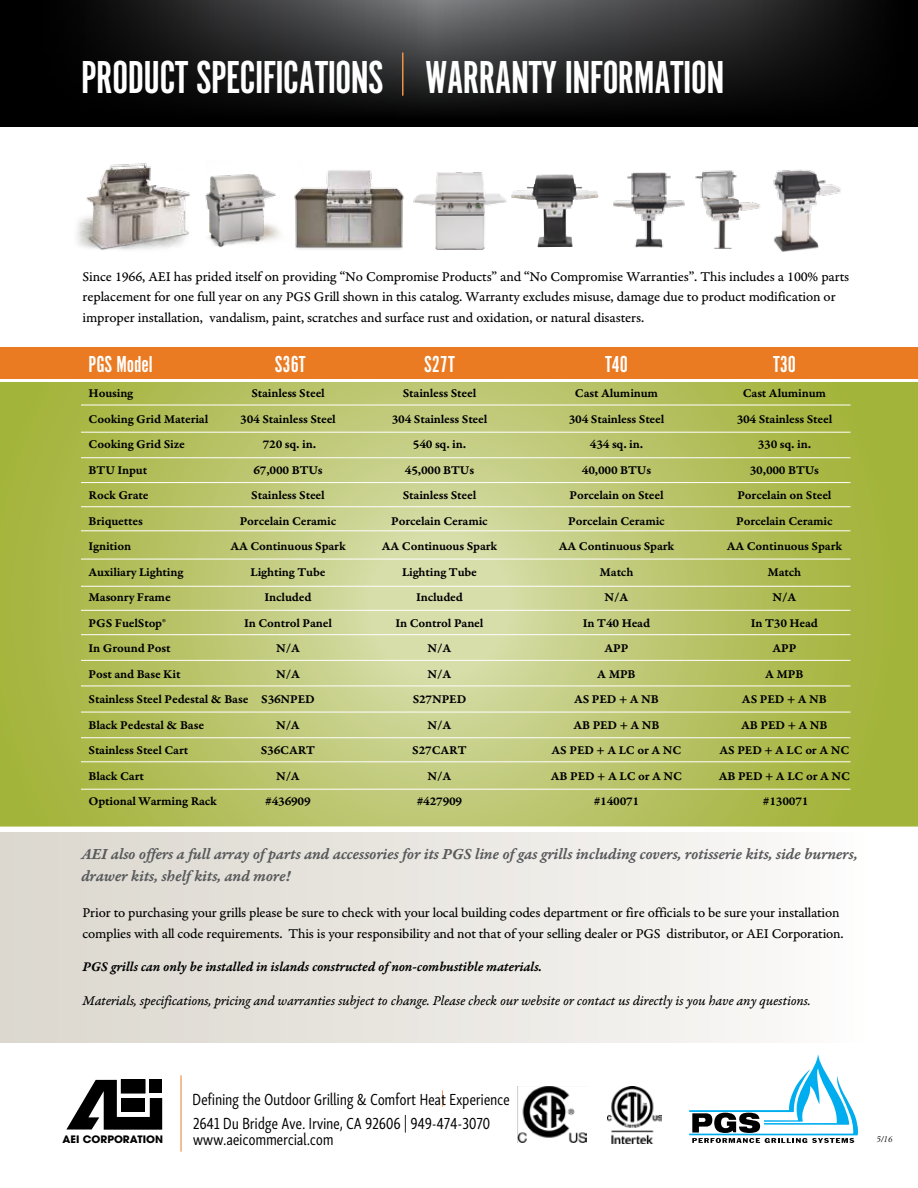
<style>
.page{position:relative;width:918px;height:1188px;background:#fff}
.page>*{position:absolute;margin:0;border:0;box-sizing:border-box;transform-origin:0 0}
.t1{font:48px "Alternate Got No 1 D";letter-spacing:-.015em;color:#fff}
.t2{font:24px "Alternate Got No 1 D";letter-spacing:-.005em;color:#fff}
.t3{font:16.5px/22.5px "Garamond Premr Pro Smbd It Capt";letter-spacing:-.015em;color:#58595b}
.t4{font:16.5px/16.5px "Skolar Sans Cp";letter-spacing:-.02em;color:#000}
.t5{font:14.25px/20.2px "Garamond Premr Pro Capt";letter-spacing:-.01em;color:#000}
.t6{font:14.25px "Garamond Premr Pro It Capt";letter-spacing:-.015em;color:#000}
.t7{font:14.25px "Garamond Premr Pro Smbd It Capt";letter-spacing:-.015em;color:#000}
.t8{font:12.75px "Garamond Premr Pro Smbd Capt";letter-spacing:-.015em;color:#000}
.t9{font:700 10.2px "Avant Garde";color:#000}
.t10{font:italic 9px "Meridien";color:#000}
</style>
<div class="page">
<svg style="left:0;top:0;width:918px;height:127px;background:#1c1c1c"></svg>
<div style="left:0;top:832px;width:918px;height:210px;background:linear-gradient(to right,#dad6cc,#fefdfd)"></div>
<svg style="left:0;top:383px;width:918px;height:443px;background:#b9c469"></svg>
<div style="left:0;top:347px;width:918px;height:32px;background:#eb7b23"></div>
<hr style="left:81px;top:405px;width:769px;height:1px;background:#fff">
<hr style="left:81px;top:482px;width:769px;height:1px;background:#fff">
<hr style="left:81px;top:559px;width:769px;height:1px;background:#fff">
<hr style="left:81px;top:634px;width:769px;height:1px;background:#fff">
<hr style="left:81px;top:712px;width:769px;height:1px;background:#fff">
<hr style="left:81px;top:432px;width:769px;height:1px;background:#fff">
<hr style="left:81px;top:506px;width:769px;height:1px;background:#fff">
<hr style="left:81px;top:586px;width:769px;height:1px;background:#fff">
<hr style="left:81px;top:660px;width:769px;height:1px;background:#fff">
<hr style="left:81px;top:737px;width:769px;height:1px;background:#fff">
<hr style="left:81px;top:457px;width:769px;height:1px;background:#fff">
<hr style="left:81px;top:531px;width:769px;height:1px;background:#fff">
<hr style="left:81px;top:610px;width:769px;height:1px;background:#fff">
<hr style="left:81px;top:686px;width:769px;height:1px;background:#fff">
<hr style="left:81px;top:762px;width:769px;height:1px;background:#fff">
<hr style="left:81px;top:789px;width:769px;height:1px;background:#fff">
<hr style="left:180px;top:1075px;width:2px;height:77px;background:#f09a58">
<svg style="left:442px;top:1090px;width:1px;height:17px"></svg>
<svg style="left:66px;top:1080px;width:96px;height:50px"></svg>
<div style="left:121px;top:1080px;width:24px;height:13px;background:#000"></div>
<div style="left:121px;top:1079px;width:25px;height:15px;border:1px solid #000"></div>
<div style="left:150px;top:1080px;width:12px;height:13px;background:#000"></div>
<div style="left:121px;top:1098px;width:24px;height:13px;background:#000"></div>
<svg style="left:689px;top:1054px;width:169px;height:89px"></svg>
<img style="left:607px;top:1086px;width:55px;height:58px">
<img style="left:518px;top:1086px;width:68px;height:57px">
<img style="left:205px;top:174px;width:75px;height:73px">
<img style="left:77px;top:163px;width:113px;height:87px">
<img style="left:695px;top:170px;width:65px;height:78px">
<svg style="left:714px;top:248px;width:17px;height:1px"></svg>
<img style="left:294px;top:170px;width:110px;height:80px">
<img style="left:511px;top:174px;width:85px;height:73px">
<img style="left:773px;top:169px;width:68px;height:83px">
<img style="left:613px;top:172px;width:72px;height:76px">
<img style="left:413px;top:172px;width:94px;height:78px">
<hr style="left:402px;top:53px;width:2px;height:43px;background:#ef9249">
<h1 class="t1" style="left:81px;top:52px;width:645px">PRODUCT SPECIFICATIONS WARRANTY INFORMATION</h1>
<p class="t5" style="left:82px;top:267px;width:768px">Since 1966, AEI has prided itself on providing “No Compromise Products” and “No Compromise Warranties”. This includes a 100% parts replacement for one full year on any PGS Grill shown in this catalog. Warranty excludes misuse, damage due to product modification or improper installation, vandalism, paint, scratches and surface rust and oxidation, or natural disasters.</p>
<h2 class="t2" style="left:89px;top:351px;width:66px">PGS Model</h2>
<h2 class="t2" style="left:275px;top:351px;width:32px">S36T</h2>
<h2 class="t2" style="left:424px;top:351px;width:32px">S27T</h2>
<h2 class="t2" style="left:605px;top:351px;width:24px">T40</h2>
<h2 class="t2" style="left:773px;top:351px;width:24px">T30</h2>
<p class="t8" style="left:89px;top:386px;width:46px">Housing</p>
<p class="t8" style="left:251px;top:386px;width:75px">Stainless Steel</p>
<p class="t8" style="left:403px;top:386px;width:75px">Stainless Steel</p>
<p class="t8" style="left:575px;top:386px;width:85px">Cast Aluminum</p>
<p class="t8" style="left:743px;top:386px;width:85px">Cast Aluminum</p>
<p class="t8" style="left:89px;top:411px;width:121px">Cooking Grid Material</p>
<p class="t8" style="left:240px;top:411px;width:97px">304 Stainless Steel</p>
<p class="t8" style="left:392px;top:411px;width:97px">304 Stainless Steel</p>
<p class="t8" style="left:569px;top:411px;width:97px">304 Stainless Steel</p>
<p class="t8" style="left:737px;top:411px;width:97px">304 Stainless Steel</p>
<p class="t8" style="left:89px;top:437px;width:98px">Cooking Grid Size</p>
<p class="t8" style="left:263px;top:437px;width:55px">720 sq. in.</p>
<p class="t8" style="left:413px;top:437px;width:55px">540 sq. in.</p>
<p class="t8" style="left:590px;top:437px;width:55px">434 sq. in.</p>
<p class="t8" style="left:758px;top:437px;width:55px">330 sq. in.</p>
<p class="t8" style="left:89px;top:462px;width:60px">BTU Input</p>
<p class="t8" style="left:253px;top:462px;width:71px">67,000 BTUs</p>
<p class="t8" style="left:405px;top:462px;width:71px">45,000 BTUs</p>
<p class="t8" style="left:582px;top:462px;width:71px">40,000 BTUs</p>
<p class="t8" style="left:750px;top:462px;width:71px">30,000 BTUs</p>
<p class="t8" style="left:89px;top:488px;width:61px">Rock Grate</p>
<p class="t8" style="left:251px;top:488px;width:75px">Stainless Steel</p>
<p class="t8" style="left:403px;top:488px;width:75px">Stainless Steel</p>
<p class="t8" style="left:570px;top:488px;width:96px">Porcelain on Steel</p>
<p class="t8" style="left:737px;top:488px;width:96px">Porcelain on Steel</p>
<p class="t8" style="left:89px;top:513px;width:56px">Briquettes</p>
<p class="t8" style="left:240px;top:513px;width:98px">Porcelain Ceramic</p>
<p class="t8" style="left:391px;top:513px;width:98px">Porcelain Ceramic</p>
<p class="t8" style="left:568px;top:513px;width:98px">Porcelain Ceramic</p>
<p class="t8" style="left:736px;top:513px;width:98px">Porcelain Ceramic</p>
<p class="t8" style="left:89px;top:539px;width:44px">Ignition</p>
<p class="t8" style="left:230px;top:539px;width:117px">AA Continuous Spark</p>
<p class="t8" style="left:382px;top:539px;width:117px">AA Continuous Spark</p>
<p class="t8" style="left:559px;top:539px;width:117px">AA Continuous Spark</p>
<p class="t8" style="left:727px;top:539px;width:117px">AA Continuous Spark</p>
<p class="t8" style="left:89px;top:564px;width:96px">Auxiliary Lighting</p>
<p class="t8" style="left:251px;top:564px;width:76px">Lighting Tube</p>
<p class="t8" style="left:402px;top:564px;width:76px">Lighting Tube</p>
<p class="t8" style="left:600px;top:564px;width:35px">Match</p>
<p class="t8" style="left:767px;top:564px;width:35px">Match</p>
<p class="t8" style="left:89px;top:590px;width:84px">Masonry Frame</p>
<p class="t8" style="left:265px;top:590px;width:48px">Included</p>
<p class="t8" style="left:416px;top:590px;width:48px">Included</p>
<p class="t8" style="left:605px;top:590px;width:25px">N/A</p>
<p class="t8" style="left:773px;top:590px;width:25px">N/A</p>
<p class="t8" style="left:89px;top:615px;width:79px">PGS FuelStop®</p>
<p class="t8" style="left:244px;top:615px;width:89px">In Control Panel</p>
<p class="t8" style="left:396px;top:615px;width:89px">In Control Panel</p>
<p class="t8" style="left:583px;top:615px;width:69px">In T40 Head</p>
<p class="t8" style="left:751px;top:615px;width:69px">In T30 Head</p>
<p class="t8" style="left:89px;top:641px;width:83px">In Ground Post</p>
<p class="t8" style="left:276px;top:641px;width:25px">N/A</p>
<p class="t8" style="left:428px;top:641px;width:25px">N/A</p>
<p class="t8" style="left:605px;top:641px;width:25px">APP</p>
<p class="t8" style="left:772px;top:641px;width:25px">APP</p>
<p class="t8" style="left:89px;top:666px;width:93px">Post and Base Kit</p>
<p class="t8" style="left:276px;top:666px;width:25px">N/A</p>
<p class="t8" style="left:428px;top:666px;width:25px">N/A</p>
<p class="t8" style="left:597px;top:666px;width:40px">A MPB</p>
<p class="t8" style="left:765px;top:666px;width:40px">A MPB</p>
<p class="t8" style="left:89px;top:692px;width:228px">Stainless Steel Pedestal &amp; Base S36NPED</p>
<p class="t8" style="left:413px;top:692px;width:55px">S27NPED</p>
<p class="t8" style="left:574px;top:692px;width:86px">AS PED + A NB</p>
<p class="t8" style="left:742px;top:692px;width:86px">AS PED + A NB</p>
<p class="t8" style="left:89px;top:717px;width:117px">Black Pedestal &amp; Base</p>
<p class="t8" style="left:276px;top:717px;width:25px">N/A</p>
<p class="t8" style="left:428px;top:717px;width:25px">N/A</p>
<p class="t8" style="left:573px;top:717px;width:88px">AB PED + A NB</p>
<p class="t8" style="left:741px;top:717px;width:88px">AB PED + A NB</p>
<p class="t8" style="left:89px;top:743px;width:101px">Stainless Steel Cart</p>
<p class="t8" style="left:261px;top:743px;width:56px">S36CART</p>
<p class="t8" style="left:412px;top:743px;width:56px">S27CART</p>
<p class="t8" style="left:552px;top:743px;width:131px">AS PED + A LC or A NC</p>
<p class="t8" style="left:719px;top:743px;width:131px">AS PED + A LC or A NC</p>
<p class="t8" style="left:89px;top:768px;width:57px">Black Cart</p>
<p class="t8" style="left:276px;top:768px;width:25px">N/A</p>
<p class="t8" style="left:428px;top:768px;width:25px">N/A</p>
<p class="t8" style="left:551px;top:768px;width:133px">AB PED + A LC or A NC</p>
<p class="t8" style="left:719px;top:768px;width:133px">AB PED + A LC or A NC</p>
<p class="t8" style="left:89px;top:794px;width:130px">Optional Warming Rack</p>
<p class="t8" style="left:265px;top:794px;width:47px">#436909</p>
<p class="t8" style="left:417px;top:794px;width:47px">#427909</p>
<p class="t8" style="left:594px;top:794px;width:47px">#140071</p>
<p class="t8" style="left:763px;top:794px;width:47px">#130071</p>
<p class="t3" style="left:81px;top:843px;width:778px">AEI also offers a full array of parts and accessories for its PGS line of gas grills including covers, rotisserie kits, side burners, drawer kits, shelf kits, and more!</p>
<p class="t5" style="left:82px;top:903px;width:763px">Prior to purchasing your grills please be sure to check with your local building codes department or fire officials to be sure your installation complies with all code requirements. This is your responsibility and not that of your selling dealer or PGS distributor, or AEI Corporation.</p>
<p class="t7" style="left:82px;top:958px;width:461px">PGS grills can only be installed in islands constructed of non-combustible materials.</p>
<p class="t6" style="left:82px;top:992px;width:730px">Materials, specifications, pricing and warranties subject to change. Please check our website or contact us directly is you have any questions.</p>
<p class="t9" style="left:63px;top:1132px;width:102px">AEI CORPORATION</p>
<p class="t4" style="left:192px;top:1090px;width:390px">Defining the Outdoor Grilling &amp; Comfort Heat Experience Since 1966</p>
<p class="t4" style="left:193px;top:1114px;width:299px">2641 Du Bridge Ave. Irvine, CA 92606 | 949-474-3070 www.aeicommercial.com</p>
<p class="t10" style="left:876px;top:1135px;width:18px">5/16</p>
</div>
